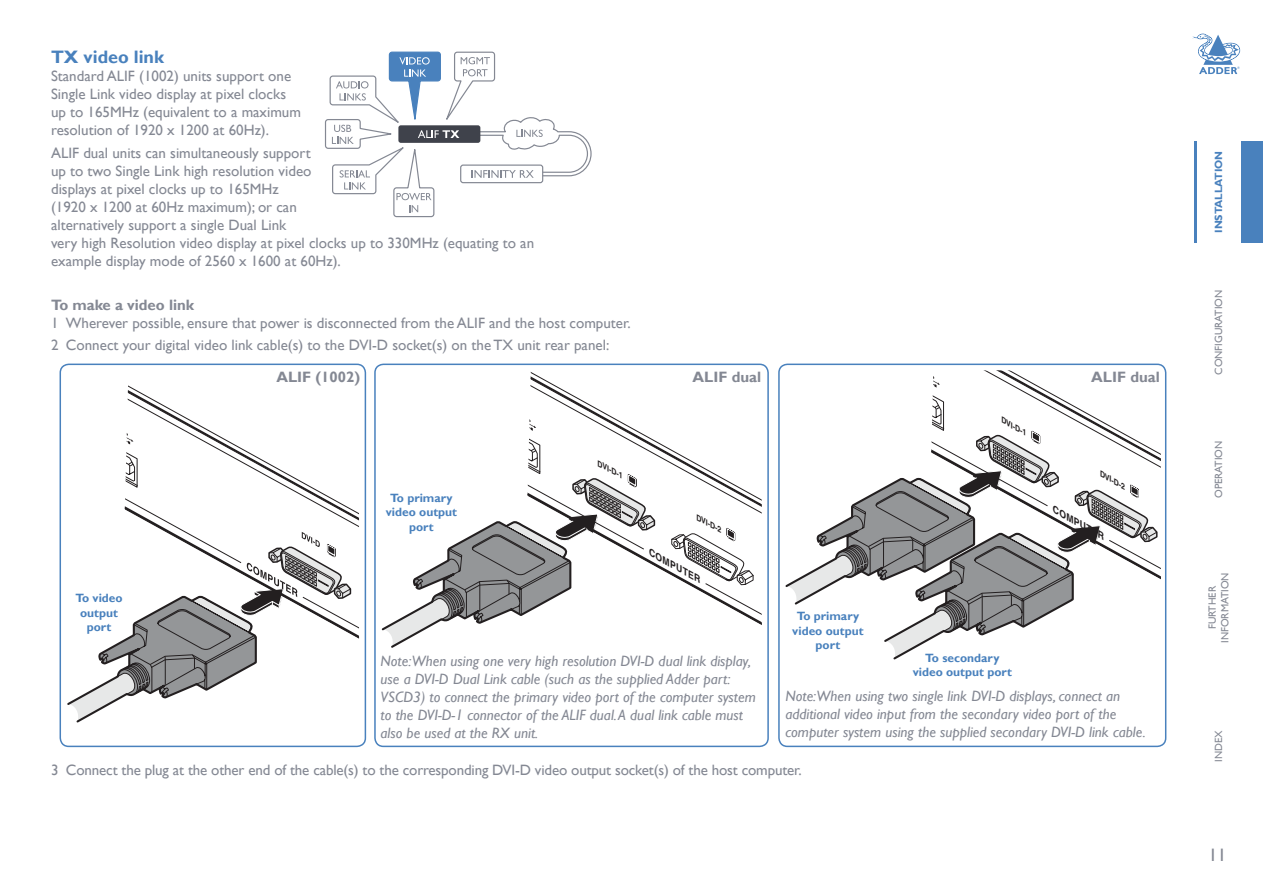
<style>
.page{position:relative;width:1263px;height:893px;background:#fff}
.page>*{position:absolute;margin:0;border:0;box-sizing:border-box;transform-origin:0 0}
.Head_2{font:700 18px "Gill Sans";color:#4981bd}
.t1{font:18px "Gill Sans";color:#848893}
.Body{font:15px/18px "Gill Sans";color:#848893}
.Body_Bullet_1{font:15px "Gill Sans";color:#848893}
.Body-2{font:italic 15px/18px "Gill Sans";color:#848893}
.Body_Bullet_1-2{font:italic 15px/18px "Gill Sans";color:#848893}
.Head_4{font:700 15px "Gill Sans";color:#848893}
.Diagram_head_-_large{font:700 12px/14.4px "Gill Sans";color:#4981bd;text-align:center}
.t2{font:10.5px/12.6px "Gill Sans";color:#848893;text-align:center}
.t3{font:700 10.5px "Gill Sans";color:#4981bd}
.t4{font:italic 700 9.15px "Helvetica";color:#231f20;scale:1.08 1}
.t5{font:italic 700 7.35px "Helvetica";color:#231f20;scale:1.08 1}
</style>
<div class="page">
<svg style="left:1192px;top:34px;width:48px;height:40px"></svg>
<div style="left:1241px;top:141px;width:22px;height:102px;background:#4981bd"></div>
<hr style="left:1194px;top:141px;width:2px;height:102px;background:#4981bd">
<svg style="left:325px;top:51px;width:267px;height:167px"></svg>
<div style="left:778px;top:364px;width:388px;height:383px;border:2px solid #4981bd;border-radius:9px"></div>
<div style="left:60px;top:364px;width:306px;height:383px;border:2px solid #4981bd;border-radius:9px"></div>
<div style="left:374px;top:364px;width:395px;height:383px;border:2px solid #4981bd;border-radius:9px"></div>
<svg style="left:785px;top:373px;width:373px;height:287px"></svg>
<svg style="left:527px;top:366px;width:235px;height:259px"></svg>
<svg style="left:381px;top:417px;width:275px;height:231px"></svg>
<svg style="left:671px;top:528px;width:83px;height:57px"></svg>
<svg style="left:124px;top:385px;width:235px;height:254px"></svg>
<svg style="left:67px;top:532px;width:285px;height:191px"></svg>
<p class="Head_2" style="left:51px;top:47px;width:114px">TX video link</p>
<p class="Body" style="left:51px;top:68px;width:251px">Standard ALIF (1002) units support one Single Link video display at pixel clocks up to 165MHz (equivalent to a maximum resolution of 1920 x 1200 at 60Hz).</p>
<p class="Body" style="left:51px;top:144px;width:485px">ALIF dual units can simultaneously support<br>up to two Single Link high resolution video<br>displays at pixel clocks up to 165MHz<br>(1920 x 1200 at 60Hz maximum); or can<br>alternatively support a single Dual Link<br>very high Resolution video display at pixel clocks up to 330MHz (equating to an example display mode of 2560 x 1600 at 60Hz).</p>
<p class="Head_4" style="left:51px;top:296px;width:145px">To make a video link</p>
<p class="Body_Bullet_1" style="left:51px;top:314px;width:581px">1 Wherever possible, ensure that power is disconnected from the ALIF and the host computer.</p>
<p class="Body_Bullet_1" style="left:51px;top:337px;width:560px">2 Connect your digital video link cable(s) to the DVI-D socket(s) on the TX unit rear panel:</p>
<p class="Head_4" style="left:276px;top:368px;width:85px">ALIF (1002)</p>
<p class="Head_4" style="left:692px;top:368px;width:70px">ALIF dual</p>
<p class="Head_4" style="left:1091px;top:368px;width:70px">ALIF dual</p>
<p class="Diagram_head_-_large" style="left:75px;top:591px;width:49px">To video output port</p>
<p class="Diagram_head_-_large" style="left:386px;top:491px;width:73px">To primary video output port</p>
<p class="t5" style="left:601px;top:459px;width:28px;rotate:29deg">DVI-D-1</p>
<p class="t5" style="left:700px;top:513px;width:28px;rotate:29deg">DVI-D-2</p>
<p class="t4" style="left:653px;top:548px;width:56px;rotate:29deg">COMPUTER</p>
<p class="Body-2" style="left:381px;top:652px;width:377px">Note:When using one very high resolution DVI-D dual link display, use a DVI-D Dual Link cable (such as the supplied Adder part:<br>VSCD3) to connect the primary video port of the computer system to the DVI-D-1 connector of the ALIF dual. A dual link cable must also be used at the RX unit.</p>
<p class="Diagram_head_-_large" style="left:792px;top:609px;width:73px">To primary video output port</p>
<p class="t5" style="left:1005px;top:416px;width:28px;rotate:29deg">DVI-D-1</p>
<p class="t5" style="left:1103px;top:470px;width:28px;rotate:29deg">DVI-D-2</p>
<p class="t4" style="left:1057px;top:504px;width:56px;rotate:29deg">COMPUTER</p>
<p class="Diagram_head_-_large" style="left:913px;top:651px;width:101px">To secondary video output port</p>
<p class="Body_Bullet_1-2" style="left:785px;top:687px;width:362px">Note:When using two single link DVI-D displays, connect an additional video input from the secondary video port of the computer system using the supplied secondary DVI-D link cable.</p>
<p class="Body_Bullet_1" style="left:51px;top:762px;width:752px">3 Connect the plug at the other end of the cable(s) to the corresponding DVI-D video output socket(s) of the host computer.</p>
<p class="t3" style="left:1212px;top:233px;width:84px;rotate:-90deg">INSTALLATION</p>
<p class="t2" style="left:1212px;top:375px;width:87px;rotate:-90deg">CONFIGURATION</p>
<p class="t2" style="left:1212px;top:498px;width:59px;rotate:-90deg">OPERATION</p>
<p class="t2" style="left:1206px;top:643px;width:72px;rotate:-90deg">FURTHER<br>INFORMATION</p>
<p class="t2" style="left:1212px;top:762px;width:33px;rotate:-90deg">INDEX</p>
<p class="t1" style="left:1208px;top:844px;width:19px">11</p>
</div>
